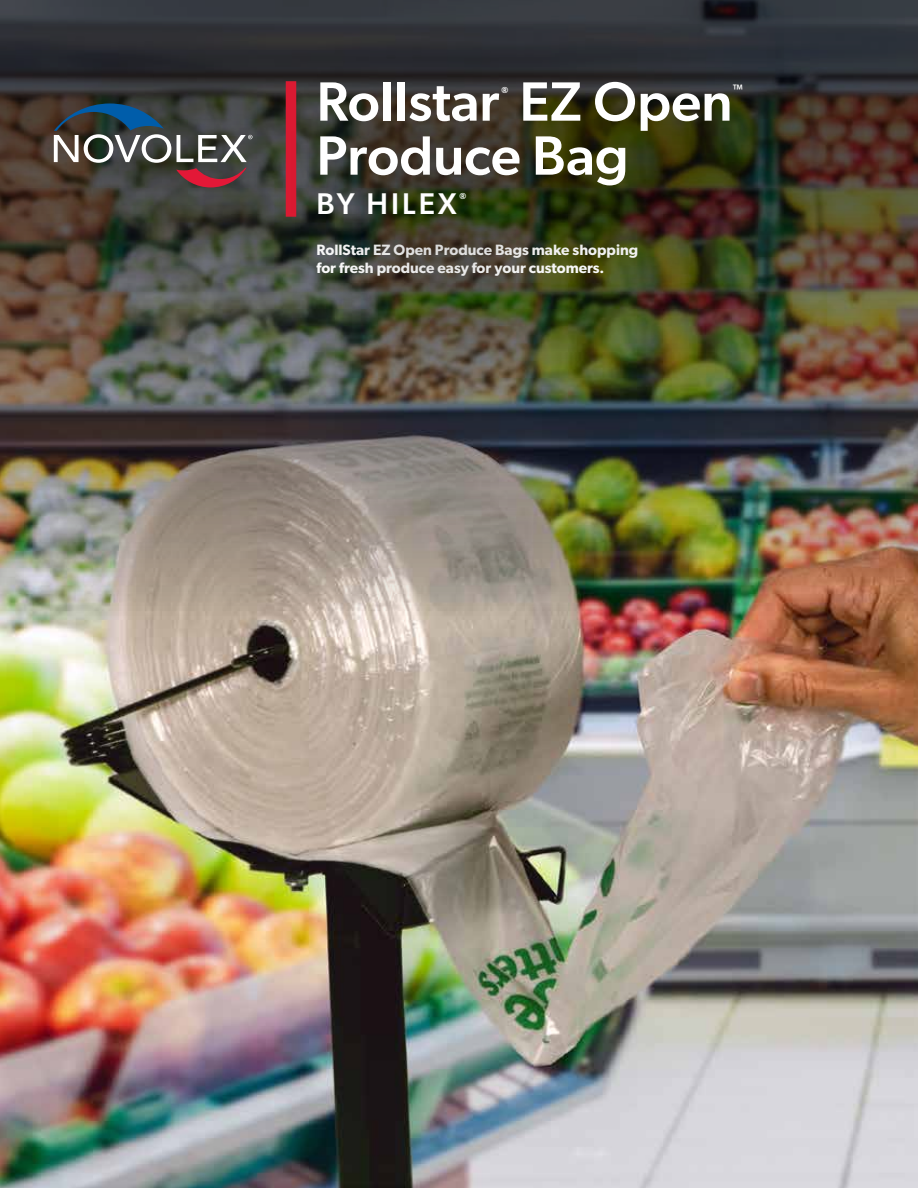
<style>
.page{position:relative;width:918px;height:1188px;background:#fff}
.page>*{position:absolute;margin:0;border:0;box-sizing:border-box;transform-origin:0 0}
.t1{font:500 55.5px "Gibson";color:#fff}
.t2{font:500 30px "Gibson";letter-spacing:.1em;color:#fff}
.t3{font:600 15px/18px "Gibson";color:#fff}
.t4{font:500 12.3px "Gibson";color:#fff}
.t5{font:500 8.7px "Gibson";color:#fff}
</style>
<div class="page">
<img style="left:0;top:0;width:918px;height:1188px">
<div style="left:282px;top:207px;width:474px;height:192px;background:#000;opacity:.36"></div>
<div style="left:17px;top:67px;width:353px;height:242px;background:#000;opacity:.36"></div>
<svg style="left:54px;top:103px;width:199px;height:84px;background:#545253"></svg>
<div style="left:281px;top:44px;width:578px;height:261px;background:#000;opacity:.36"></div>
<div style="left:283px;top:155px;width:300px;height:185px;background:#000;opacity:.36"></div>
<h1 class="t1" style="left:317px;top:68px;width:418px">Rollstar EZ Open</h1>
<p class="t4" style="left:733px;top:81px;width:12px">™</p>
<p class="t5" style="left:502px;top:85px;width:8px">®</p>
<h1 class="t1" style="left:317px;top:122px;width:314px">Produce Bag</h1>
<h2 class="t2" style="left:317px;top:186px;width:141px">BY HILEX</h2>
<p class="t5" style="left:459px;top:191px;width:8px">®</p>
<p class="t3" style="left:317px;top:241px;width:323px">RollStar EZ Open Produce Bags make shopping for fresh produce easy for your customers.</p>
</div>
